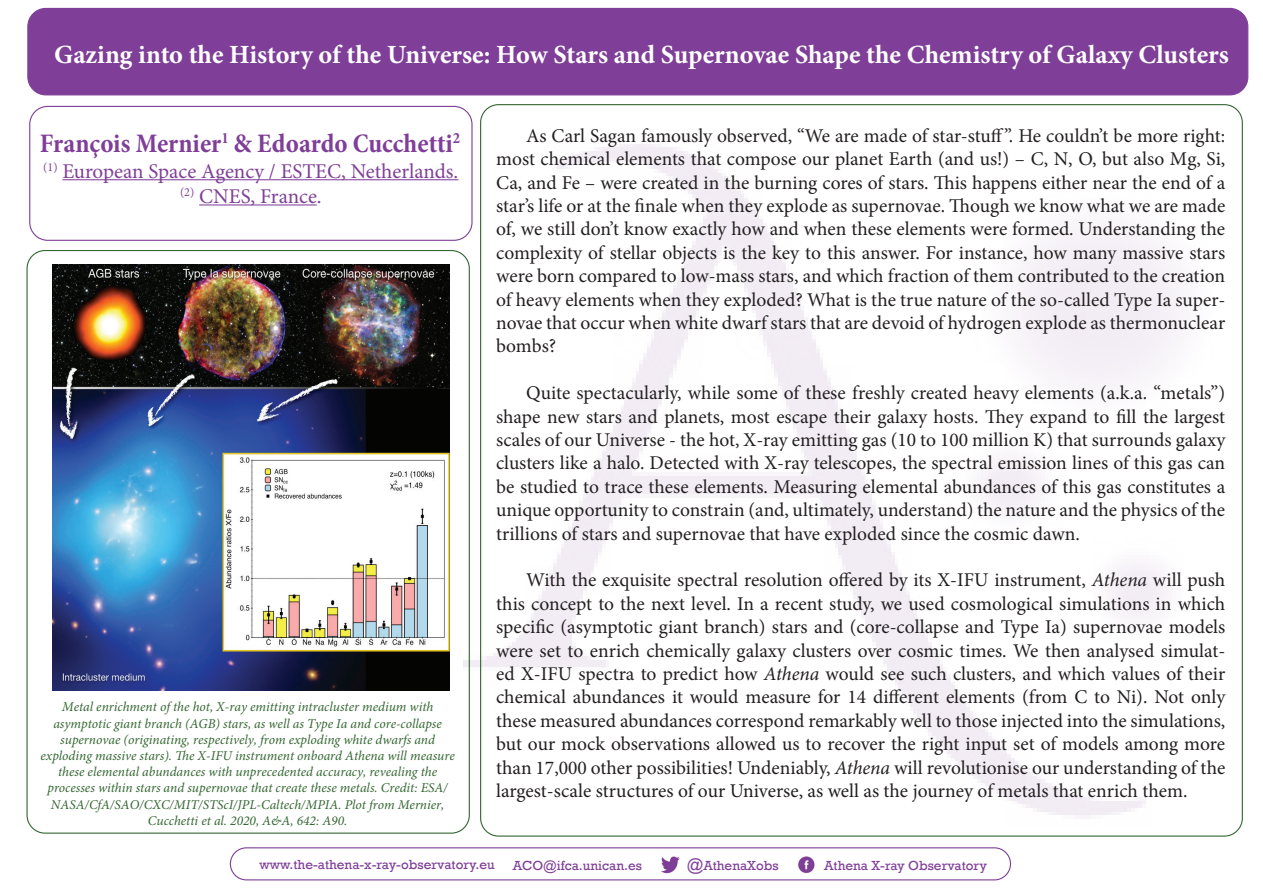
<style>
.page{position:relative;width:1263px;height:893px;background:#fff}
.page>*{position:absolute;margin:0;border:0;box-sizing:border-box;transform-origin:0 0}
.t1{font:700 condensed 27px "Minion Pro";color:#7f3f98}
.t2{font:700 26.25px "Minion Pro";color:#fff}
.t3{font:21px/25.2px "Minion Pro";color:#7f3f98;text-align:center}
.t4{font:19.5px/23.4px "Minion Pro";color:#231f20;text-align:justify}
.t5{font:italic 13.5px/16.2px "Minion Pro";color:#346632;text-align:center}
.t6{font:13.5px "Rockwell";color:#7f3f98}
.s1{font-style:italic}
.s2{font-size:16.5px}
</style>
<div class="page">
<img style="left:403px;top:95px;width:815px;height:736px">
<img style="left:52px;top:265px;width:397px;height:425px">
<div style="left:28px;top:8px;width:1220px;height:87px;background:#7f3f98;border-radius:18px"></div>
<div style="left:27px;top:8px;width:1221px;height:87px;border:1px solid #7f3f98;border-radius:18px"></div>
<hr style="left:62px;top:179px;width:396px;height:1px;background:#7f3f98">
<hr style="left:199px;top:204px;width:118px;height:1px;background:#7f3f98">
<div style="left:29px;top:106px;width:443px;height:135px;border:1px solid #7f3f98;border-radius:18px"></div>
<img style="left:661px;top:856px;width:18px;height:18px">
<img style="left:798px;top:856px;width:17px;height:18px">
<div style="left:230px;top:847px;width:781px;height:33px;border:1px solid #7f3f98;border-radius:16px"></div>
<h2 class="t2" style="left:54px;top:36px;width:1176px">Gazing into the History of the Universe: How Stars and Supernovae Shape the Chemistry of Galaxy Clusters</h2>
<h1 class="t1" style="left:40px;top:125px;width:422px">François Mernier<sup>1</sup> &amp; Edoardo Cucchetti<sup>2</sup></h1>
<p class="t3" style="left:43px;top:158px;width:417px"><sup>(1)</sup> European Space Agency / ESTEC, Netherlands. <sup>(2)</sup> CNES, France.</p>
<p class="t5" style="left:41px;top:699px;width:416px">Metal enrichment of the hot, X-ray emitting intracluster medium with asymptotic giant branch (AGB) stars, as well as Type Ia and core-collapse supernovae (originating, respectively, from exploding white dwarfs and exploding massive stars). The X-IFU instrument onboard Athena will measure these elemental abundances with unprecedented accuracy, revealing the processes within stars and supernovae that create these metals. Credit: ESA/ NASA/CfA/SAO/CXC/MIT/STScI/JPL-Caltech/MPIA. Plot from Mernier, Cucchetti et al. 2020, A&amp;A, 642: A90.</p>
<p class="t4" style="left:496px;top:124px;width:731px;text-indent:30px">As Carl Sagan famously observed, “We are made of star-stuff”. He couldn’t be more right: most chemical elements that compose our planet Earth (and us!) – C, N, O, but also Mg, Si, Ca, and Fe – were created in the burning cores of stars. This happens either near the end of a star’s life or at the finale when they explode as supernovae. Though we know what we are made of, we still don’t know exactly how and when these elements were formed. Understanding the complexity of stellar objects is the key to this answer. For instance, how many massive stars were born compared to low-mass stars, and which fraction of them contributed to the creation of heavy elements when they exploded? What is the true nature of the so-called Type Ia super&shy;novae that occur when white dwarf stars that are devoid of hydrogen explode as thermonuclear bombs?</p>
<p class="t4" style="left:496px;top:381px;width:731px;text-indent:30px">Quite spectacularly, while some of these freshly created heavy elements (a.k.a. “metals”) shape new stars and planets, most escape their galaxy hosts. They expand to fill the largest scales of our Universe - the hot, X-ray emitting gas (10 to 100 million K) that surrounds galaxy clusters like a halo. Detected with X-ray telescopes, the spectral emission lines of this gas can be studied to trace these elements. Measuring elemental abundances of this gas constitutes a unique opportunity to constrain (and, ultimately, understand) the nature and the physics of the trillions of stars and supernovae that have exploded since the cosmic dawn.</p>
<p class="t4" style="left:496px;top:568px;width:731px;text-indent:30px">With the exquisite spectral resolution offered by its X-IFU instrument, <span class="s1">Athena</span> will push this concept to the next level. In a recent study, we used cosmological simulations in which specific (asymptotic giant branch) stars and (core-collapse and Type Ia) supernovae models were set to enrich chemically galaxy clusters over cosmic times. We then analysed simulat&shy;ed X-IFU spectra to predict how <span class="s1">Athena</span> would see such clusters, and which values of their chemical abundances it would measure for 14 different elements (from C to Ni). Not only these measured abundances correspond remarkably well to those injected into the simulations, but our mock observations allowed us to recover the right input set of models among more than 17,000 other possibilities! Undeniably, <span class="s1">Athena</span> will revolutionise our understanding of the largest-scale structures of our Universe, as well as the journey of metals that enrich them.</p>
<p class="t6" style="left:259px;top:857px;width:237px">www.the-athena-x-ray-observatory.eu</p>
<p class="t6" style="left:513px;top:857px;width:130px">ACO@ifca.unican.es</p>
<p class="t6" style="left:687px;top:857px;width:94px"><span class="s2">@</span>AthenaXobs</p>
<p class="t6" style="left:824px;top:857px;width:164px">Athena X-ray Observatory</p>
</div>
